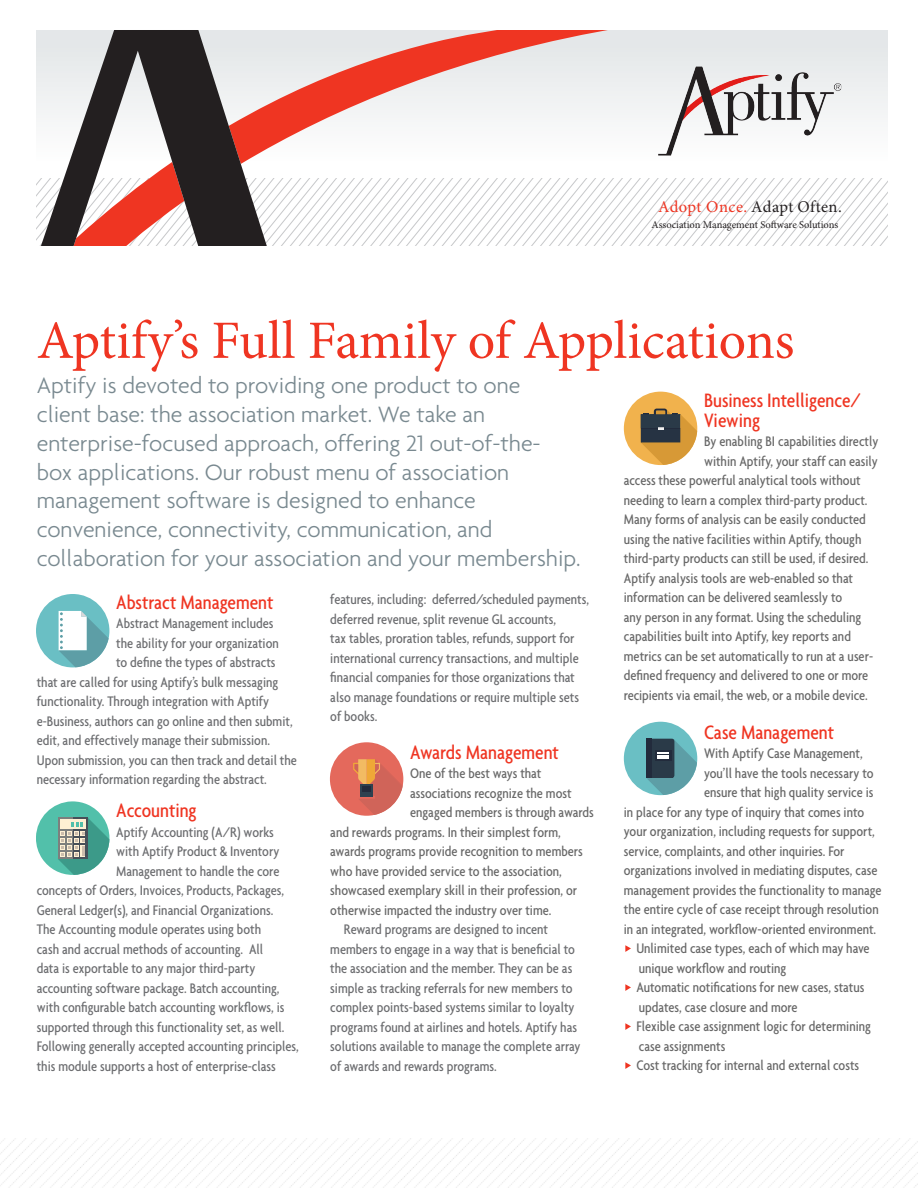
<style>
.page{position:relative;width:918px;height:1188px;background:#fff}
.page>*{position:absolute;margin:0;border:0;box-sizing:border-box;transform-origin:0 0}
.t1{font:54px "Minion Pro";letter-spacing:-.005em;color:#ef3522}
.t2{font:300 24px/28.8px "Agenda";color:#798990}
.text{font:500 condensed 21px/19.5px "Agenda";color:#ef3522}
.t3{font:16.5px "Minion Pro";letter-spacing:.025em;color:#231f20}
.text-2{font:500 condensed 15px/19.5px "Agenda";color:#686868}
.text-3{font:500 condensed 15px/19.5px "Agenda";color:#6c6d70}
._2nd_graph{font:500 condensed 15px/19.5px "Agenda";color:#6c6d70}
.bullet_list{font:500 condensed 15px/19.5px "Agenda";color:#686868}
.t4{font:10.5px "Minion Pro";letter-spacing:-.005em;color:#231f20}
.s1{color:#ef3522}
</style>
<div class="page">
<svg style="left:36px;top:30px;width:851px;height:211px"></svg>
<svg style="left:37px;top:178px;width:850px;height:68px"></svg>
<svg style="left:625px;top:945px;width:6px;height:7px"></svg>
<svg style="left:625px;top:984px;width:6px;height:7px"></svg>
<svg style="left:625px;top:1023px;width:6px;height:7px"></svg>
<svg style="left:625px;top:1062px;width:6px;height:7px"></svg>
<svg style="left:267px;top:30px;width:361px;height:134px"></svg>
<svg style="left:41px;top:30px;width:226px;height:216px"></svg>
<img style="left:658px;top:67px;width:184px;height:92px">
<div style="left:36px;top:594px;width:73px;height:73px;background:#6abfc4;border-radius:50%"></div>
<svg style="left:59px;top:611px;width:50px;height:56px"></svg>
<svg style="left:36px;top:801px;width:73px;height:74px"></svg>
<div style="left:330px;top:742px;width:73px;height:74px;background:#e4695c;border-radius:50%"></div>
<svg style="left:353px;top:759px;width:50px;height:56px"></svg>
<div style="left:624px;top:392px;width:73px;height:73px;background:#f1b24d;border-radius:50%"></div>
<svg style="left:641px;top:409px;width:56px;height:56px"></svg>
<div style="left:624px;top:722px;width:73px;height:73px;background:#6abfc4;border-radius:50%"></div>
<svg style="left:646px;top:739px;width:51px;height:56px"></svg>
<p class="t3" style="left:658px;top:195px;width:185px"><span class="s1">Adopt Once.</span> Adapt Often.</p>
<p class="t4" style="left:652px;top:218px;width:188px">Association Management Software Solutions</p>
<p class="t1" style="left:37px;top:304px;width:759px">Aptify’s Full Family of Applications</p>
<p class="t2" style="left:37px;top:371px;width:546px">Aptify is devoted to providing one product to one<br>client base: the association market. We take an enterprise-focused approach, offering 21 out-of-the&shy;box applications. Our robust menu of association management software is designed to enhance convenience, connectivity, communication, and collaboration for your association and your membership.</p>
<p class="text" style="left:704px;top:391px;width:158px">Business Intelligence/<br>Viewing</p>
<p class="text-2" style="left:704px;top:432px;width:176px">By enabling BI capabilities directly</p>
<p class="text-2" style="left:704px;top:451px;width:175px">within Aptify, your staff can easily</p>
<p class="text-2" style="left:624px;top:471px;width:238px">access these powerful analytical tools without</p>
<p class="text-2" style="left:624px;top:490px;width:245px">needing to learn a complex third-party product.</p>
<p class="text-2" style="left:624px;top:510px;width:244px">Many forms of analysis can be easily conducted</p>
<p class="text-2" style="left:624px;top:529px;width:239px">using the native facilities within Aptify, though</p>
<p class="text-2" style="left:624px;top:549px;width:246px">third-party products can still be used, if desired.</p>
<p class="text-2" style="left:624px;top:568px;width:231px">Aptify analysis tools are web-enabled so that</p>
<p class="text-2" style="left:624px;top:588px;width:220px">information can be delivered seamlessly to</p>
<p class="text-2" style="left:624px;top:607px;width:239px">any person in any format. Using the scheduling</p>
<p class="text-2" style="left:624px;top:627px;width:229px">capabilities built into Aptify, key reports and</p>
<p class="text-2" style="left:624px;top:646px;width:251px">metrics can be set automatically to run at a user-</p>
<p class="text-2" style="left:624px;top:666px;width:246px">defined frequency and delivered to one or more</p>
<p class="text-2" style="left:624px;top:685px;width:245px">recipients via email, the web, or a mobile device.</p>
<p class="text" style="left:704px;top:722px;width:132px">Case Management</p>
<p class="text-2" style="left:704px;top:744px;width:160px">With Aptify Case Management,</p>
<p class="text-2" style="left:704px;top:763px;width:171px">you’ll have the tools necessary to</p>
<p class="text-2" style="left:704px;top:783px;width:171px">ensure that high quality service is</p>
<p class="text-2" style="left:624px;top:802px;width:242px">in place for any type of inquiry that comes into</p>
<p class="text-2" style="left:624px;top:822px;width:253px">your organization, including requests for support,</p>
<p class="text-2" style="left:624px;top:841px;width:222px">service, complaints, and other inquiries. For</p>
<p class="text-2" style="left:624px;top:861px;width:255px">organizations involved in mediating disputes, case</p>
<p class="text-2" style="left:624px;top:880px;width:259px">management provides the functionality to manage</p>
<p class="text-2" style="left:624px;top:900px;width:256px">the entire cycle of case receipt through resolution</p>
<p class="text-2" style="left:624px;top:919px;width:254px">in an integrated, workflow-oriented environment.</p>
<p class="bullet_list" style="left:636px;top:939px;width:235px">Unlimited case types, each of which may have unique workflow and routing</p>
<p class="bullet_list" style="left:636px;top:978px;width:229px">Automatic notifications for new cases, status updates, case closure and more</p>
<p class="text-2" style="left:636px;top:1017px;width:236px">Flexible case assignment logic for determining case assignments</p>
<p class="text-2" style="left:636px;top:1056px;width:224px">Cost tracking for internal and external costs</p>
<p class="text-3" style="left:330px;top:589px;width:260px">features, including: deferred/scheduled payments, deferred revenue, split revenue GL accounts,<br>tax tables, proration tables, refunds, support for international currency transactions, and multiple financial companies for those organizations that also manage foundations or require multiple sets of books.</p>
<p class="text" style="left:410px;top:742px;width:150px">Awards Management</p>
<p class="text-2" style="left:410px;top:763px;width:133px">One of the best ways that</p>
<p class="text-2" style="left:410px;top:783px;width:163px">associations recognize the most</p>
<p class="text-2" style="left:410px;top:802px;width:185px">engaged members is through awards</p>
<p class="text-2" style="left:330px;top:822px;width:232px">and rewards programs. In their simplest form,</p>
<p class="text-2" style="left:330px;top:841px;width:254px">awards programs provide recognition to members</p>
<p class="text-2" style="left:330px;top:861px;width:233px">who have provided service to the association,</p>
<p class="text-2" style="left:330px;top:880px;width:248px">showcased exemplary skill in their profession, or</p>
<p class="text-2" style="left:330px;top:900px;width:223px">otherwise impacted the industry over time.</p>
<p class="_2nd_graph" style="left:330px;top:919px;width:252px;text-indent:14px">Reward programs are designed to incent members to engage in a way that is beneficial to the association and the member. They can be as simple as tracking referrals for new members to complex points-based systems similar to loyalty programs found at airlines and hotels. Aptify has solutions available to manage the complete array of awards and rewards programs.</p>
<p class="text" style="left:116px;top:592px;width:159px">Abstract Management</p>
<p class="text-3" style="left:116px;top:614px;width:159px">Abstract Management includes</p>
<p class="text-3" style="left:116px;top:633px;width:164px">the ability for your organization</p>
<p class="text-3" style="left:116px;top:653px;width:161px">to define the types of abstracts</p>
<p class="text-3" style="left:37px;top:672px;width:243px">that are called for using Aptify’s bulk messaging</p>
<p class="text-3" style="left:37px;top:692px;width:234px">functionality. Through integration with Aptify</p>
<p class="text-3" style="left:37px;top:711px;width:257px">e-Business, authors can go online and then submit,</p>
<p class="text-3" style="left:37px;top:731px;width:235px">edit, and effectively manage their submission.</p>
<p class="text-3" style="left:37px;top:750px;width:262px">Upon submission, you can then track and detail the</p>
<p class="text-3" style="left:37px;top:770px;width:232px">necessary information regarding the abstract.</p>
<p class="text" style="left:116px;top:801px;width:82px">Accounting</p>
<p class="text-3" style="left:116px;top:822px;width:159px">Aptify Accounting (A/R) works</p>
<p class="text-3" style="left:116px;top:842px;width:165px">with Aptify Product &amp; Inventory</p>
<p class="text-3" style="left:116px;top:861px;width:165px">Management to handle the core</p>
<p class="text-3" style="left:37px;top:881px;width:249px">concepts of Orders, Invoices, Products, Packages,</p>
<p class="text-3" style="left:37px;top:900px;width:238px">General Ledger(s), and Financial Organizations.</p>
<p class="text-3" style="left:37px;top:920px;width:226px">The Accounting module operates using both</p>
<p class="text-3" style="left:37px;top:939px;width:228px">cash and accrual methods of accounting. All</p>
<p class="text-3" style="left:37px;top:959px;width:220px">data is exportable to any major third-party</p>
<p class="text-3" style="left:37px;top:978px;width:244px">accounting software package. Batch accounting,</p>
<p class="text-3" style="left:37px;top:998px;width:249px">with configurable batch accounting workflows, is</p>
<p class="text-3" style="left:37px;top:1017px;width:249px">supported through this functionality set, as well.</p>
<p class="text-3" style="left:37px;top:1037px;width:264px">Following generally accepted accounting principles,</p>
<p class="text-3" style="left:37px;top:1056px;width:241px">this module supports a host of enterprise-class</p>
</div>
